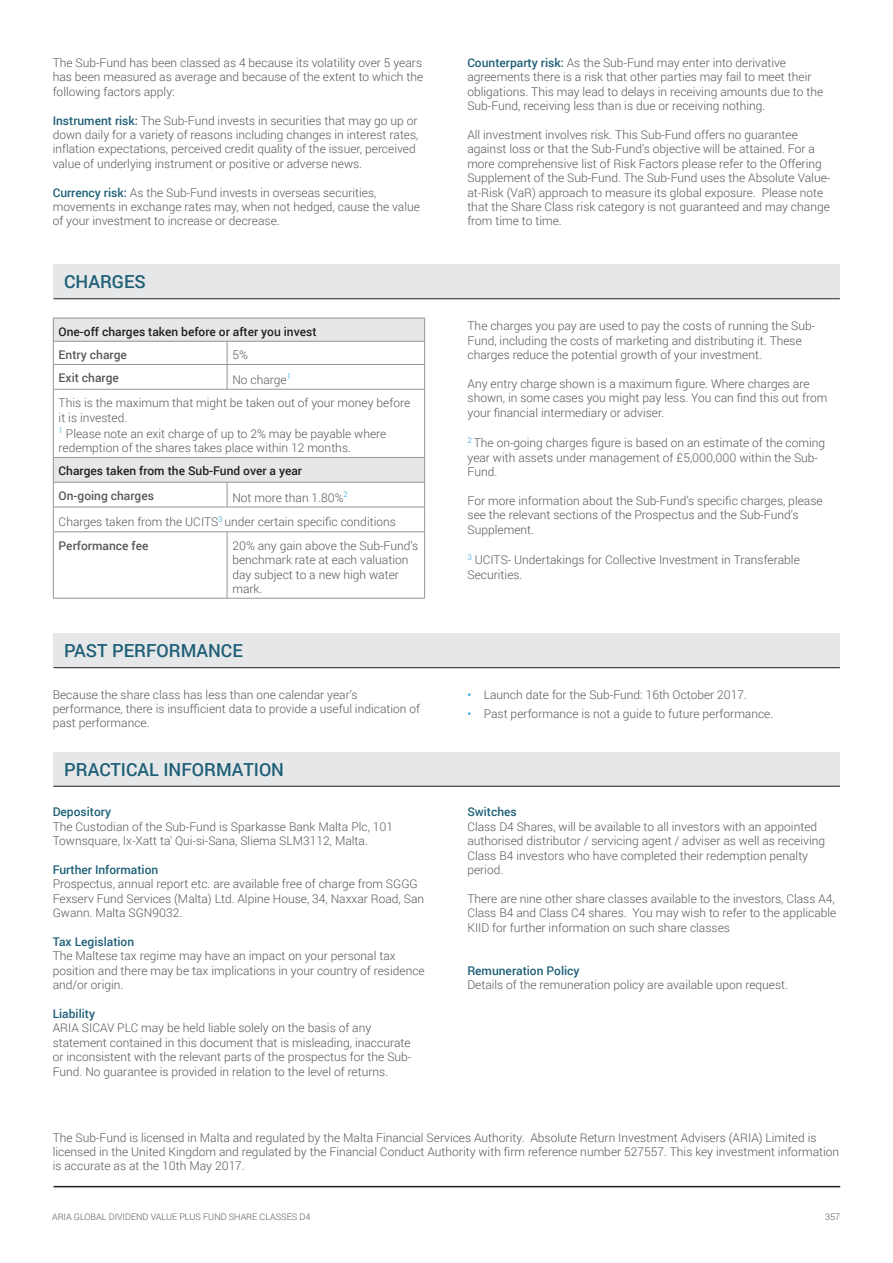
<style>
.page{position:relative;width:893px;height:1263px;background:#fff}
.page>*{position:absolute;margin:0;border:0;box-sizing:border-box;transform-origin:0 0}
.t1{font:500 18px "Roboto";color:#1d5f76}
.t2{font:300 12px/14.4px "Roboto";color:#57585a}
.t3{font:500 12px "Roboto";color:#1d5f76}
.t4{font:500 12px "Roboto";color:#231f20}
.t5{font:500 12px "Roboto";color:#57585a}
.t6{font:300 9px "Roboto";color:#57585a}
.s1{font-weight:500;color:#1d5f76}
.s2{color:#15a2d1}
</style>
<div class="page">
<hr style="left:54px;top:1186px;width:786px;height:1px;background:#231f20">
<div style="left:54px;top:265px;width:786px;height:34px;background:#e6e7e9"></div>
<hr style="left:54px;top:298px;width:786px;height:1px;background:#231f20">
<div style="left:54px;top:634px;width:786px;height:34px;background:#e6e7e9"></div>
<hr style="left:54px;top:667px;width:786px;height:1px;background:#231f20">
<div style="left:54px;top:752px;width:786px;height:34px;background:#e6e7e9"></div>
<hr style="left:54px;top:786px;width:786px;height:1px;background:#231f20">
<svg style="left:54px;top:319px;width:370px;height:163px"></svg>
<hr style="left:53px;top:318px;width:174px;height:1px;background:#939598">
<hr style="left:227px;top:318px;width:198px;height:1px;background:#939598">
<hr style="left:53px;top:341px;width:174px;height:1px;background:#939598">
<hr style="left:227px;top:341px;width:198px;height:1px;background:#939598">
<hr style="left:53px;top:364px;width:174px;height:1px;background:#939598">
<svg style="left:53px;top:318px;width:1px;height:71px"></svg>
<hr style="left:227px;top:364px;width:198px;height:1px;background:#939598">
<svg style="left:227px;top:341px;width:1px;height:48px"></svg>
<svg style="left:424px;top:318px;width:1px;height:71px"></svg>
<hr style="left:53px;top:389px;width:174px;height:1px;background:#939598">
<hr style="left:53px;top:389px;width:1px;height:68px;background:#939598">
<hr style="left:227px;top:389px;width:198px;height:1px;background:#939598">
<hr style="left:424px;top:389px;width:1px;height:68px;background:#939598">
<hr style="left:53px;top:457px;width:174px;height:1px;background:#939598">
<hr style="left:227px;top:457px;width:198px;height:1px;background:#939598">
<hr style="left:53px;top:482px;width:174px;height:1px;background:#939598">
<hr style="left:227px;top:482px;width:198px;height:1px;background:#939598">
<svg style="left:227px;top:482px;width:1px;height:25px"></svg>
<hr style="left:53px;top:507px;width:174px;height:1px;background:#939598">
<svg style="left:53px;top:458px;width:1px;height:73px"></svg>
<hr style="left:227px;top:507px;width:198px;height:1px;background:#939598">
<svg style="left:424px;top:458px;width:1px;height:73px"></svg>
<hr style="left:53px;top:531px;width:174px;height:1px;background:#939598">
<hr style="left:53px;top:532px;width:1px;height:66px;background:#939598">
<hr style="left:227px;top:531px;width:198px;height:1px;background:#939598">
<hr style="left:227px;top:532px;width:1px;height:66px;background:#939598">
<hr style="left:424px;top:532px;width:1px;height:66px;background:#939598">
<hr style="left:53px;top:598px;width:174px;height:1px;background:#939598">
<hr style="left:227px;top:598px;width:198px;height:1px;background:#939598">
<p class="t2" style="left:53px;top:55px;width:372px;text-align:justify">The Sub-Fund has been classed as 4 because its volatility over 5 years has been measured as average and because of the extent to which the following factors apply:</p>
<p class="t2" style="left:53px;top:113px;width:367px"><span class="s1">Instrument risk:</span> The Sub-Fund invests in securities that may go up or down daily for a variety of reasons including changes in interest rates, inflation expectations, perceived credit quality of the issuer, perceived value of underlying instrument or positive or adverse news.</p>
<p class="t2" style="left:53px;top:185px;width:369px"><span class="s1">Currency risk:</span> As the Sub-Fund invests in overseas securities, movements in exchange rates may, when not hedged, cause the value of your investment to increase or decrease.</p>
<p class="t1" style="left:64px;top:269px;width:83px">CHARGES</p>
<p class="t4" style="left:59px;top:323px;width:259px">One-off charges taken before or after you invest</p>
<p class="t5" style="left:59px;top:346px;width:70px">Entry charge</p>
<p class="t2" style="left:232px;top:347px;width:17px">5%</p>
<p class="t5" style="left:59px;top:370px;width:62px">Exit charge</p>
<p class="t2" style="left:232px;top:372px;width:60px">No charge<sup>1</sup></p>
<p class="t2" style="left:59px;top:395px;width:353px">This is the maximum that might be taken out of your money before it is invested.</p>
<p class="t2" style="left:59px;top:426px;width:329px"><sup>1</sup> Please note an exit charge of up to 2% may be payable where redemption of the shares takes place within 12 months.</p>
<p class="t4" style="left:59px;top:463px;width:245px">Charges taken from the Sub-Fund over a year</p>
<p class="t5" style="left:59px;top:487px;width:97px">On-going charges</p>
<p class="t2" style="left:232px;top:490px;width:117px">Not more than 1.80%<sup>2</sup></p>
<p class="t2" style="left:59px;top:515px;width:339px">Charges taken from the UCITS<sup>3</sup> under certain specific conditions</p>
<p class="t5" style="left:59px;top:537px;width:91px">Performance fee</p>
<p class="t2" style="left:232px;top:538px;width:187px">20% any gain above the Sub-Fund’s benchmark rate at each valuation day subject to a new high water mark.</p>
<p class="t1" style="left:64px;top:638px;width:180px">PAST PERFORMANCE</p>
<p class="t2" style="left:467px;top:55px;width:357px"><span class="s1">Counterparty risk:</span> As the Sub-Fund may enter into derivative agreements there is a risk that other parties may fail to meet their obligations. This may lead to delays in receiving amounts due to the Sub-Fund, receiving less than is due or receiving nothing.</p>
<p class="t2" style="left:467px;top:127px;width:364px">All investment involves risk. This Sub-Fund offers no guarantee against loss or that the Sub-Fund’s objective will be attained. For a more comprehensive list of Risk Factors please refer to the Offering Supplement of the Sub-Fund. The Sub-Fund uses the Absolute Value&shy;at-Risk (VaR) approach to measure its global exposure. Please note that the Share Class risk category is not guaranteed and may change from time to time.</p>
<p class="t2" style="left:468px;top:319px;width:349px">The charges you pay are used to pay the costs of running the Sub-<br>Fund, including the costs of marketing and distributing it. These charges reduce the potential growth of your investment.</p>
<p class="t2" style="left:468px;top:376px;width:361px">Any entry charge shown is a maximum figure. Where charges are shown, in some cases you might pay less. You can find this out from your financial intermediary or adviser.</p>
<p class="t2" style="left:468px;top:436px;width:359px"><sup>2</sup> The on-going charges figure is based on an estimate of the coming year with assets under management of £5,000,000 within the Sub-<br>Fund.</p>
<p class="t2" style="left:468px;top:493px;width:357px">For more information about the Sub-Fund’s specific charges, please see the relevant sections of the Prospectus and the Sub-Fund’s<br>Supplement.</p>
<p class="t2" style="left:468px;top:553px;width:334px"><sup>3</sup> UCITS- Undertakings for Collective Investment in Transferable<br>Securities.</p>
<p class="t2" style="left:53px;top:687px;width:369px">Because the share class has less than one calendar year’s performance, there is insufficient data to provide a useful indication of past performance.</p>
<p class="t2" style="left:467px;top:687px;width:281px"><span class="s2">•</span> Launch date for the Sub-Fund: 16th October 2017.</p>
<p class="t2" style="left:467px;top:706px;width:308px"><span class="s2">•</span> Past performance is not a guide to future performance.</p>
<p class="t1" style="left:64px;top:756px;width:221px">PRACTICAL INFORMATION</p>
<p class="t3" style="left:53px;top:803px;width:60px">Depository</p>
<p class="t2" style="left:53px;top:819px;width:342px">The Custodian of the Sub-Fund is Sparkasse Bank Malta Plc, 101<br>Townsquare, Ix-Xatt ta' Qui-si-Sana, Sliema SLM3112, Malta.</p>
<p class="t3" style="left:53px;top:861px;width:107px">Further Information</p>
<p class="t2" style="left:53px;top:876px;width:373px">Prospectus, annual report etc. are available free of charge from SGGG<br>Fexserv Fund Services (Malta) Ltd. Alpine House, 34, Naxxar Road, San<br>Gwann. Malta SGN9032.</p>
<p class="t3" style="left:53px;top:933px;width:83px">Tax Legislation</p>
<p class="t2" style="left:53px;top:948px;width:374px">The Maltese tax regime may have an impact on your personal tax position and there may be tax implications in your country of residence and/or origin.</p>
<p class="t3" style="left:53px;top:1005px;width:44px">Liability</p>
<p class="t2" style="left:53px;top:1020px;width:360px">ARIA SICAV PLC may be held liable solely on the basis of any statement contained in this document that is misleading, inaccurate or inconsistent with the relevant parts of the prospectus for the Sub-Fund. No guarantee is provided in relation to the level of returns.</p>
<p class="t3" style="left:467px;top:803px;width:51px">Switches</p>
<p class="t2" style="left:467px;top:819px;width:359px">Class D4 Shares, will be available to all investors with an appointed authorised distributor / servicing agent / adviser as well as receiving Class B4 investors who have completed their redemption penalty period.</p>
<p class="t2" style="left:467px;top:891px;width:371px">There are nine other share classes available to the investors, Class A4,<br>Class B4 and Class C4 shares. You may wish to refer to the applicable<br>KIID for further information on such share classes</p>
<p class="t3" style="left:467px;top:962px;width:114px">Remuneration Policy</p>
<p class="t2" style="left:467px;top:977px;width:322px">Details of the remuneration policy are available upon request.</p>
<p class="t2" style="left:53px;top:1130px;width:788px">The Sub-Fund is licensed in Malta and regulated by the Malta Financial Services Authority. Absolute Return Investment Advisers (ARIA) Limited is licensed in the United Kingdom and regulated by the Financial Conduct Authority with firm reference number 527557. This key investment information is accurate as at the 10th May 2017.</p>
<p class="t6" style="left:52px;top:1210px;width:260px">ARIA GLOBAL DIVIDEND VALUE PLUS FUND SHARE CLASSES D4</p>
<p class="t6" style="left:825px;top:1210px;width:16px">357</p>
</div>
